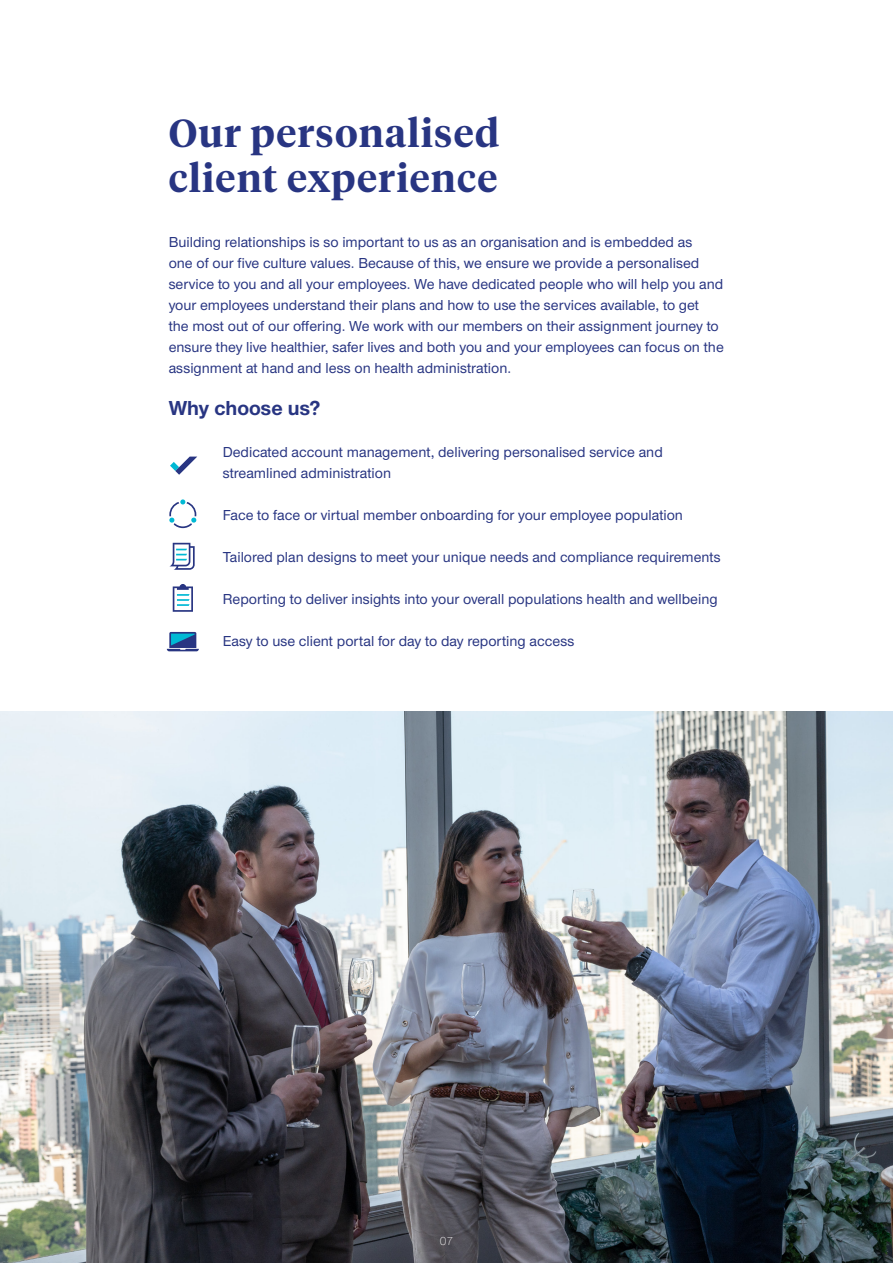
<style>
.page{position:relative;width:893px;height:1263px;background:#fff}
.page>*{position:absolute;margin:0;border:0;box-sizing:border-box;transform-origin:0 0}
.t1{font:600 39px/45px "UHC Serif Headline";letter-spacing:.03em;color:#283582}
.t2{font:700 21px "UHC Sans";color:#283582}
.t3{font:500 15px/21px "UHC Sans";color:#283582}
.t4{font:300 12px "UHC Sans";color:#fff}
</style>
<div class="page">
<svg style="left:167px;top:632px;width:32px;height:19px"></svg>
<img style="left:0;top:711px;width:893px;height:552px">
<svg style="left:170px;top:457px;width:27px;height:18px"></svg>
<svg style="left:169px;top:543px;width:26px;height:27px"></svg>
<svg style="left:169px;top:499px;width:28px;height:29px"></svg>
<svg style="left:173px;top:584px;width:20px;height:28px"></svg>
<p class="t1" style="left:169px;top:109px;width:332px">Our personalised client experience</p>
<p class="t3" style="left:169px;top:231px;width:557px">Building relationships is so important to us as an organisation and is embedded as<br>one of our five culture values. Because of this, we ensure we provide a personalised service to you and all your employees. We have dedicated people who will help you and your employees understand their plans and how to use the services available, to get<br>the most out of our offering. We work with our members on their assignment journey to ensure they live healthier, safer lives and both you and your employees can focus on the assignment at hand and less on health administration.</p>
<p class="t2" style="left:169px;top:394px;width:153px">Why choose us?</p>
<p class="t3" style="left:223px;top:441px;width:442px">Dedicated account management, delivering personalised service and</p>
<p class="t3" style="left:223px;top:462px;width:170px">streamlined administration</p>
<p class="t3" style="left:223px;top:504px;width:462px">Face to face or virtual member onboarding for your employee population</p>
<p class="t3" style="left:223px;top:546px;width:499px">Tailored plan designs to meet your unique needs and compliance requirements</p>
<p class="t3" style="left:223px;top:588px;width:496px">Reporting to deliver insights into your overall populations health and wellbeing</p>
<p class="t3" style="left:223px;top:630px;width:353px">Easy to use client portal for day to day reporting access</p>
<p class="t4" style="left:440px;top:1233px;width:15px">07</p>
</div>
